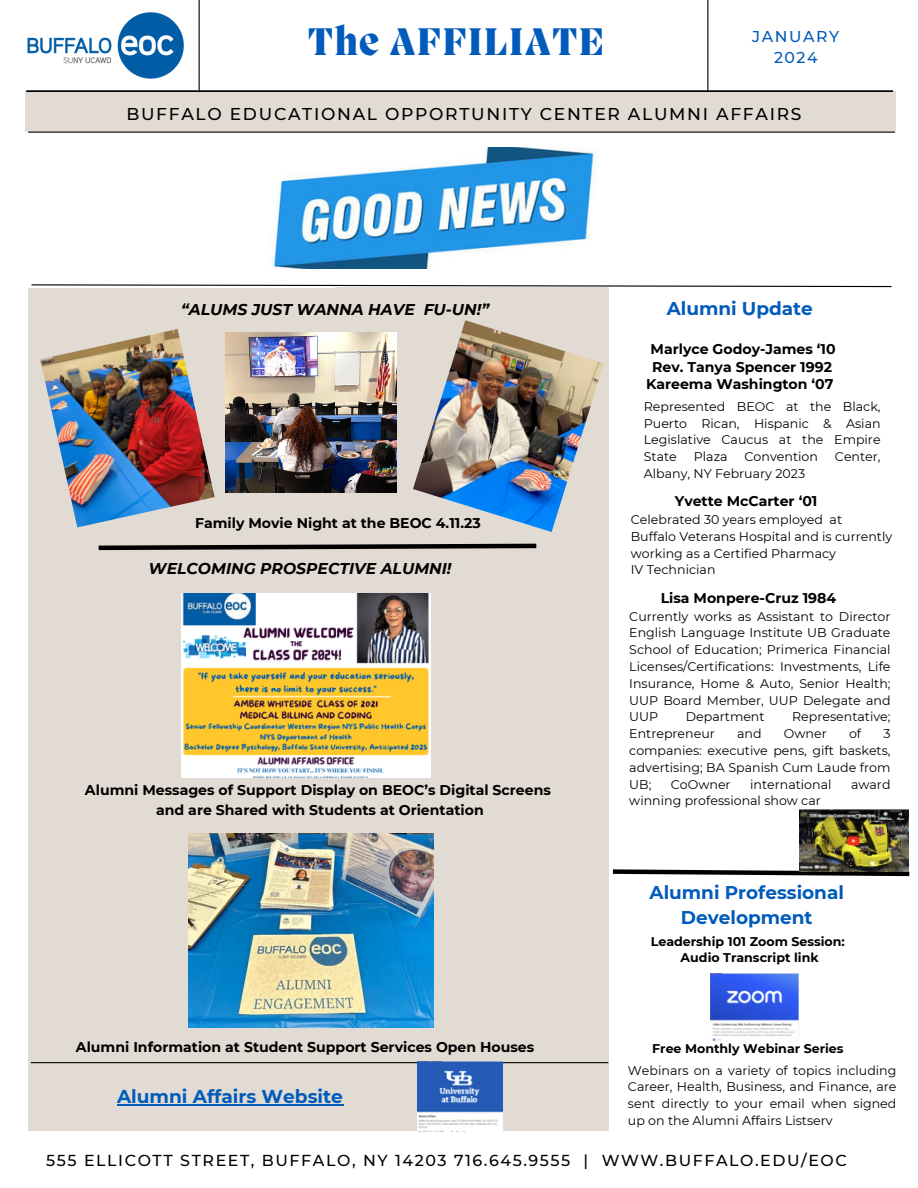
<style>
.page{position:relative;width:918px;height:1188px;background:#fff}
.page>*{position:absolute;margin:0;border:0;box-sizing:border-box;transform-origin:0 0}
.t1{font:800 39.45px "Migra";letter-spacing:.04em;color:#005bbb}
.t2{font:700 18.6px "Montserrat";color:#005bbb}
.t3{font:700 18.45px/24.8px "Montserrat";color:#005bbb;text-align:center}
.t4{font:500 17.1px "Montserrat";letter-spacing:.1em;color:#000}
.t5{font:500 15.9px "Montserrat";letter-spacing:.1em;color:#000}
.t6{font:500 15.75px/21.3px "Montserrat";letter-spacing:.1em;color:#005bbb;text-align:center}
.t7{font:italic 700 15.6px "Montserrat";color:#000}
.t8{font:700 14.1px/19.2px "Montserrat";color:#000;text-align:center}
.t9{font:12.6px/16.8px "Montserrat";color:#000;text-align:justify}
.t10{font:700 12.6px/16.8px "Montserrat";color:#000;text-align:center}
</style>
<div class="page">
<div style="left:25px;top:92px;width:870px;height:40px;background:#e1dbd3"></div>
<hr style="left:199px;top:0;width:1px;height:90px;background:#000">
<hr style="left:707px;top:0;width:1px;height:92px;background:#000">
<hr style="left:28px;top:132px;width:867px;height:1px;background:#000">
<div style="left:28px;top:288px;width:311px;height:789px;background:#e1dbd3"></div>
<div style="left:28px;top:1072px;width:580px;height:58px;background:#e1dbd3"></div>
<svg style="left:31px;top:284px;width:861px;height:4px"></svg>
<img style="left:26px;top:12px;width:172px;height:79px">
<img style="left:270px;top:147px;width:326px;height:122px">
<div style="left:335px;top:287px;width:273px;height:788px;background:#e1dbd3"></div>
<img style="left:40px;top:329px;width:175px;height:198px">
<img style="left:226px;top:333px;width:171px;height:160px">
<img style="left:413px;top:320px;width:191px;height:212px">
<svg style="left:98px;top:543px;width:439px;height:8px"></svg>
<img style="left:189px;top:834px;width:245px;height:193px">
<img style="left:181px;top:593px;width:250px;height:185px">
<svg style="left:608px;top:867px;width:302px;height:11px"></svg>
<hr style="left:26px;top:91px;width:867px;height:1px;background:#000">
<hr style="left:31px;top:1062px;width:577px;height:1px;background:#000">
<img style="left:800px;top:809px;width:109px;height:62px">
<img style="left:710px;top:973px;width:88px;height:69px">
<img style="left:417px;top:1062px;width:86px;height:69px">
<hr style="left:117px;top:1104px;width:226px;height:1px;background:#005bbb">
<h3 class="t1" style="left:308px;top:23px;width:298px">The AFFILIATE</h3>
<h4 class="t6" style="left:752px;top:25px;width:89px">JANUARY<br>2024</h4>
<p class="t4" style="left:126px;top:104px;width:677px">BUFFALO EDUCATIONAL OPPORTUNITY CENTER ALUMNI AFFAIRS</p>
<p class="t7" style="left:181px;top:300px;width:309px">“ALUMS JUST WANNA HAVE FU-UN!”</p>
<p class="t8" style="left:195px;top:514px;width:287px">Family Movie Night at the BEOC 4.11.23</p>
<p class="t7" style="left:149px;top:559px;width:304px">WELCOMING PROSPECTIVE ALUMNI!</p>
<h3 class="t8" style="left:85px;top:781px;width:467px">Alumni Messages of Support Display on BEOC’s Digital Screens and are Shared with Students at Orientation</h3>
<h5 class="t8" style="left:76px;top:1037px;width:460px">Alumni Information at Student Support Services Open Houses</h5>
<p class="t2" style="left:117px;top:1085px;width:228px">Alumni Affairs Website</p>
<h5 class="t3" style="left:667px;top:296px;width:148px">Alumni Update</h5>
<p class="t8" style="left:651px;top:339px;width:187px">Marlyce Godoy-James ‘10</p>
<h4 class="t8" style="left:652px;top:357px;width:181px">Rev. Tanya Spencer 1992</h4>
<h5 class="t8" style="left:646px;top:375px;width:189px">Kareema Washington ‘07</h5>
<h5 class="t9" style="left:644px;top:398px;width:238px">Represented BEOC at the Black, Puerto Rican, Hispanic &amp; Asian Legislative Caucus at the Empire State</h5>
<h5 class="t9" style="left:694px;top:448px;width:35px">Plaza</h5>
<h5 class="t9" style="left:745px;top:448px;width:75px">Convention</h5>
<h5 class="t9" style="left:835px;top:448px;width:47px">Center,</h5>
<h5 class="t9" style="left:644px;top:465px;width:163px">Albany, NY February 2023</h5>
<p class="t9" style="left:631px;top:511px;width:213px">Celebrated 30 years employed at</p>
<p class="t9" style="left:631px;top:528px;width:263px">Buffalo Veterans Hospital and is currently</p>
<p class="t9" style="left:631px;top:545px;width:207px">working as a Certified Pharmacy</p>
<p class="t9" style="left:631px;top:561px;width:86px">IV Technician</p>
<h5 class="t8" style="left:661px;top:588px;width:177px">Lisa Monpere-Cruz 1984</h5>
<h5 class="t8" style="left:675px;top:492px;width:144px">Yvette McCarter ‘01</h5>
<p class="t9" style="left:629px;top:608px;width:263px">Currently works as Assistant to Director English Language Institute UB Graduate School of Education; Primerica Financial Licenses/Certifications: Investments, Life Insurance, Home &amp; Auto, Senior Health; UUP Board Member, UUP Delegate and UUP</p>
<p class="t9" style="left:686px;top:708px;width:80px">Department</p>
<p class="t9" style="left:792px;top:708px;width:100px">Representative;</p>
<p class="t9" style="left:629px;top:725px;width:87px">Entrepreneur</p>
<p class="t9" style="left:737px;top:725px;width:26px">and</p>
<p class="t9" style="left:784px;top:725px;width:44px">Owner</p>
<p class="t9" style="left:849px;top:725px;width:14px">of</p>
<p class="t9" style="left:629px;top:725px;width:263px;text-indent:254px">3 companies: executive pens, gift baskets, advertising; BA Spanish Cum Laude from UB;</p>
<p class="t9" style="left:671px;top:776px;width:61px">CoOwner</p>
<p class="t9" style="left:750px;top:776px;width:83px">international</p>
<p class="t9" style="left:851px;top:776px;width:41px">award</p>
<p class="t9" style="left:629px;top:792px;width:193px">winning professional show car</p>
<h6 class="t3" style="left:650px;top:880px;width:196px">Alumni Professional<br>Development</h6>
<p class="t10" style="left:651px;top:933px;width:196px">Leadership 101 Zoom Session:<br>Audio Transcript link</p>
<h5 class="t10" style="left:652px;top:1040px;width:193px">Free Monthly Webinar Series</h5>
<h6 class="t9" style="left:628px;top:1062px;width:270px">Webinars on a variety of topics including Career, Health, Business, and Finance, are sent directly to your email when signed up on the Alumni Affairs Listserv</h6>
<h5 class="t5" style="left:46px;top:1150px;width:802px">555 ELLICOTT STREET, BUFFALO, NY 14203 716.645.9555 | WWW.BUFFALO.EDU/EOC</h5>
</div>
